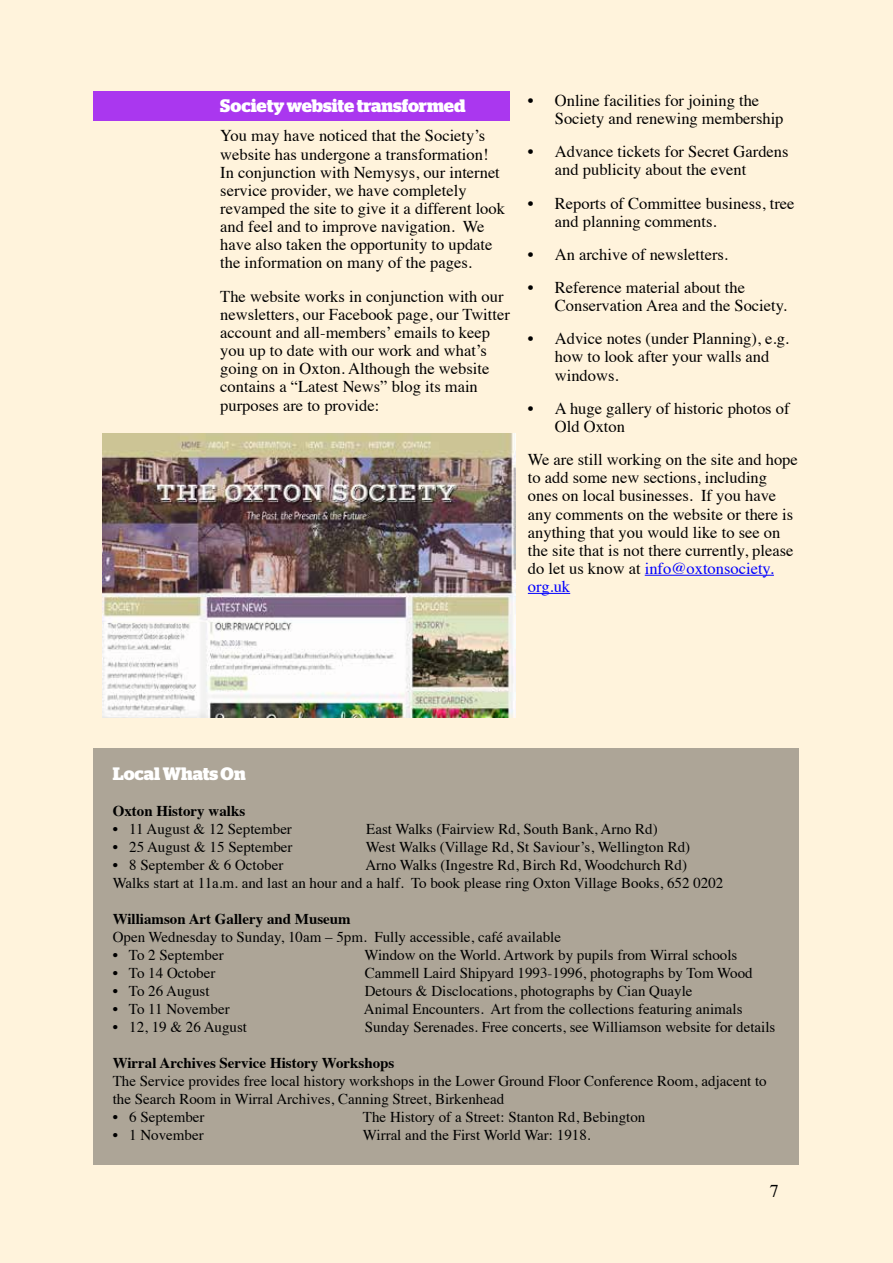
<style>
.page{position:relative;width:893px;height:1263px;background:#fff3dc}
.page>*{position:absolute;margin:0;border:0;box-sizing:border-box;transform-origin:0 0}
.t1{font:700 18px "Stag";color:#fff}
.t2{font:18px "Times";color:#000}
.t3{font:16.5px/18.1px "Times";color:#000}
.t4{font:15px/18px "Times";color:#000}
.t5{font:700 15px "Times";color:#000}
.s1{color:#00f}
</style>
<div class="page">
<div style="left:94px;top:91px;width:416px;height:29px;background:#aa37ef"></div>
<div style="left:94px;top:748px;width:705px;height:417px;background:#ada597"></div>
<img style="left:103px;top:433px;width:413px;height:284px">
<hr style="left:645px;top:575px;width:129px;height:1px;background:#00f">
<hr style="left:528px;top:593px;width:42px;height:1px;background:#00f">
<p class="t1" style="left:220px;top:95px;width:247px">Society website transformed</p>
<p class="t3" style="left:220px;top:125px;width:286px">You may have noticed that the Society’s website has undergone a transformation!<br>In conjunction with Nemysys, our internet service provider, we have completely revamped the site to give it a different look and feel and to improve navigation. We have also taken the opportunity to update the information on many of the pages.</p>
<p class="t3" style="left:220px;top:286px;width:291px">The website works in conjunction with our newsletters, our Facebook page, our Twitter account and all-members’ emails to keep you up to date with our work and what’s going on in Oxton. Although the website contains a “Latest News” blog its main purposes are to provide:</p>
<p class="t3" style="left:555px;top:90px;width:230px;text-indent:-27px">• Online facilities for joining the<br>Society and renewing membership</p>
<p class="t3" style="left:555px;top:141px;width:235px;text-indent:-27px">• Advance tickets for Secret Gardens and publicity about the event</p>
<p class="t3" style="left:555px;top:192px;width:241px;text-indent:-27px">• Reports of Committee business, tree and planning comments.</p>
<p class="t3" style="left:528px;top:244px;width:202px">• An archive of newsletters.</p>
<p class="t3" style="left:555px;top:277px;width:234px;text-indent:-27px">• Reference material about the<br>Conservation Area and the Society.</p>
<p class="t3" style="left:555px;top:328px;width:236px;text-indent:-27px">• Advice notes (under Planning), e.g. how to look after your walls and windows.</p>
<p class="t3" style="left:555px;top:398px;width:236px;text-indent:-27px">• A huge gallery of historic photos of<br>Old Oxton</p>
<p class="t3" style="left:528px;top:449px;width:271px">We are still working on the site and hope to add some new sections, including ones on local businesses. If you have any comments on the website or there is anything that you would like to see on the site that is not there currently, please do let us know at <span class="s1">info@oxtonsociety. org.uk</span></p>
<p class="t1" style="left:113px;top:763px;width:134px">Local Whats On</p>
<p class="t5" style="left:113px;top:796px;width:134px">Oxton History walks</p>
<p class="t4" style="left:113px;top:818px;width:181px">• 11 August &amp; 12 September</p>
<p class="t4" style="left:366px;top:818px;width:293px">East Walks (Fairview Rd, South Bank, Arno Rd)</p>
<p class="t4" style="left:113px;top:836px;width:181px">• 25 August &amp; 15 September</p>
<p class="t4" style="left:366px;top:836px;width:326px">West Walks (Village Rd, St Saviour’s, Wellington Rd)</p>
<p class="t4" style="left:113px;top:854px;width:172px">• 8 September &amp; 6 October</p>
<p class="t4" style="left:113px;top:854px;width:612px;text-indent:253px">Arno Walks (Ingestre Rd, Birch Rd, Woodchurch Rd)<br>Walks start at 11a.m. and last an hour and a half. To book please ring Oxton Village Books, 652 0202</p>
<p class="t5" style="left:113px;top:904px;width:240px">Williamson Art Gallery and Museum</p>
<p class="t4" style="left:113px;top:926px;width:450px">Open Wednesday to Sunday, 10am – 5pm. Fully accessible, café available</p>
<p class="t4" style="left:113px;top:944px;width:113px">• To 2 September</p>
<p class="t4" style="left:364px;top:944px;width:374px">Window on the World. Artwork by pupils from Wirral schools</p>
<p class="t4" style="left:113px;top:962px;width:104px">• To 14 October</p>
<p class="t4" style="left:365px;top:962px;width:390px">Cammell Laird Shipyard 1993-1996, photographs by Tom Wood</p>
<p class="t4" style="left:113px;top:980px;width:98px">• To 26 August</p>
<p class="t4" style="left:365px;top:980px;width:329px">Detours &amp; Disclocations, photographs by Cian Quayle</p>
<p class="t4" style="left:113px;top:998px;width:119px">• To 11 November</p>
<p class="t4" style="left:364px;top:998px;width:380px">Animal Encounters. Art from the collections featuring animals</p>
<p class="t4" style="left:113px;top:1016px;width:136px">• 12, 19 &amp; 26 August</p>
<p class="t4" style="left:365px;top:1016px;width:412px">Sunday Serenades. Free concerts, see Williamson website for details</p>
<p class="t5" style="left:113px;top:1048px;width:283px">Wirral Archives Service History Workshops</p>
<p class="t4" style="left:113px;top:1070px;width:656px">The Service provides free local history workshops in the Lower Ground Floor Conference Room, adjacent to the Search Room in Wirral Archives, Canning Street, Birkenhead</p>
<p class="t4" style="left:113px;top:1106px;width:93px">• 6 September</p>
<p class="t4" style="left:363px;top:1106px;width:284px">The History of a Street: Stanton Rd, Bebington</p>
<p class="t4" style="left:113px;top:1124px;width:93px">• 1 November</p>
<p class="t4" style="left:363px;top:1124px;width:229px">Wirral and the First World War: 1918.</p>
<p class="t2" style="left:770px;top:1174px;width:10px">7</p>
</div>
